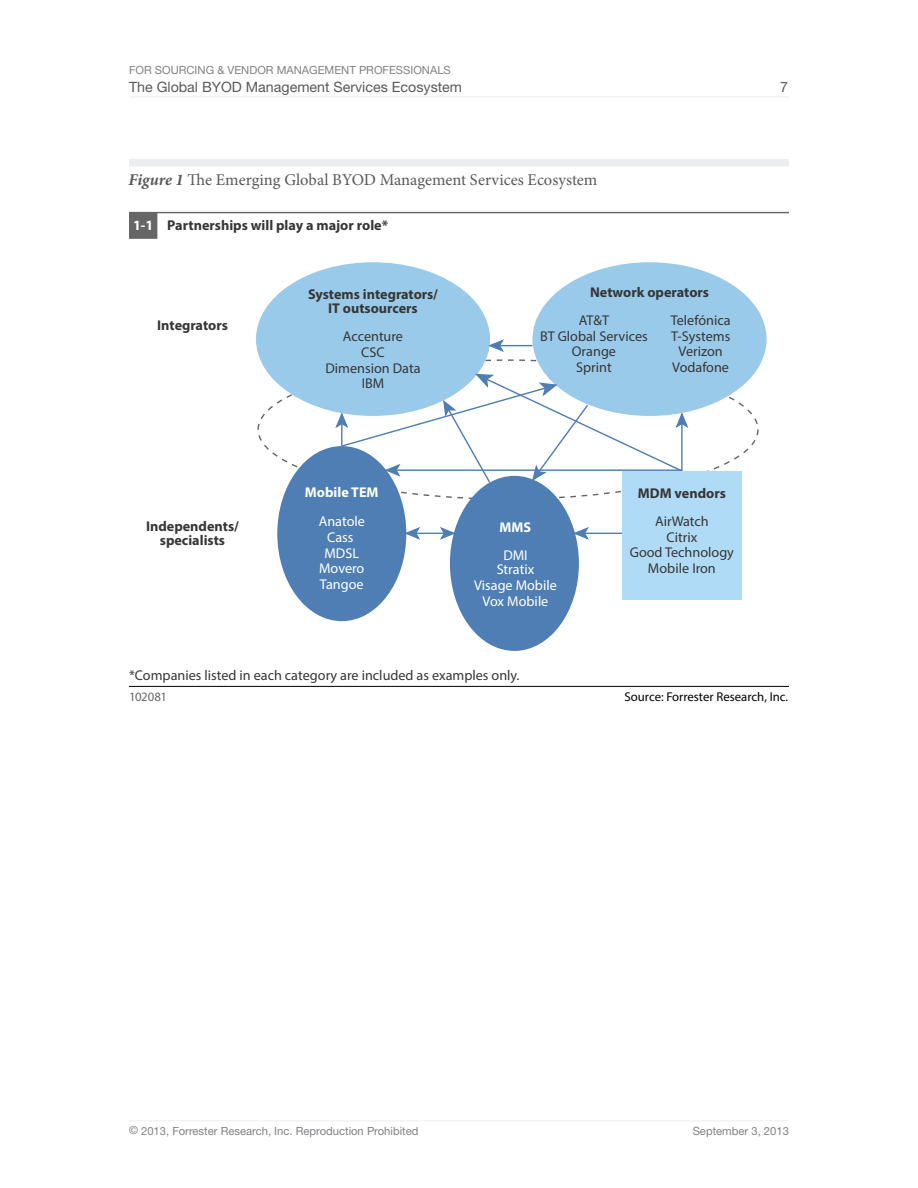
<style>
.page{position:relative;width:918px;height:1188px;background:#fff}
.page>*{position:absolute;margin:0;border:0;box-sizing:border-box;transform-origin:0 0}
.t1{font:16.5px "Minion Pro";color:#59595b}
.t2{font:14.25px/15.6px "Myriad Pro";color:#363636;text-align:center}
.t3{font:700 14.25px/14.2px "Myriad Pro";color:#363636;text-align:center}
.t4{font:14.25px/15.6px "Myriad Pro";color:#fff;text-align:center}
.t5{font:14.25px "Helvetica Neue LT Std";color:#59595b}
.t6{font:700 14.25px "Myriad Pro";color:#fff}
.t7{font:12.75px "Myriad Pro";color:#000}
.t8{font:12.75px "Myriad Pro";letter-spacing:-.02em;color:#666}
.t9{font:11.25px "Helvetica Neue LT Std";color:#808184}
.s1{font-weight:700;font-style:italic}
.s2{color:#fff}
</style>
<div class="page">
<hr style="left:129px;top:97px;width:660px;height:1px;background:#ecedee">
<hr style="left:129px;top:1120px;width:660px;height:1px;background:#ecedee">
<div style="left:129px;top:159px;width:660px;height:7px;background:#ecedee"></div>
<hr style="left:129px;top:686px;width:660px;height:1px;background:#000">
<div style="left:450px;top:476px;width:129px;height:175px;background:#4e7eb3;border-radius:50%"></div>
<hr style="left:584px;top:533px;width:38px;height:1px;background:#4e7eb3">
<svg style="left:573px;top:527px;width:18px;height:14px"></svg>
<hr style="left:415px;top:533px;width:30px;height:1px;background:#4e7eb3">
<svg style="left:438px;top:526px;width:18px;height:15px"></svg>
<svg style="left:406px;top:527px;width:16px;height:14px"></svg>
<div style="left:256px;top:262px;width:234px;height:154px;background:#9acaea;border-radius:50%"></div>
<div style="left:533px;top:262px;width:234px;height:154px;background:#9acaea;border-radius:50%"></div>
<hr style="left:499px;top:345px;width:34px;height:1px;background:#4e7eb3">
<svg style="left:488px;top:339px;width:18px;height:14px"></svg>
<svg style="left:334px;top:373px;width:356px;height:111px"></svg>
<svg style="left:129px;top:212px;width:660px;height:27px"></svg>
<div style="left:277px;top:446px;width:129px;height:175px;background:#4e7eb3;border-radius:50%"></div>
<div style="left:622px;top:471px;width:120px;height:129px;background:#b0dbf6"></div>
<p class="t9" style="left:129px;top:63px;width:322px">For Sourcing &amp; Vendor Managem ent Professionals</p>
<p class="t5" style="left:129px;top:78px;width:335px">The Global BYOD Management Services Ecosystem</p>
<p class="t5" style="left:780px;top:78px;width:9px">7</p>
<p class="t1" style="left:129px;top:168px;width:470px"><span class="s1">Figure 1</span> The Emerging Global BYOD Management Services Ecosystem</p>
<p class="t3" style="left:133px;top:217px;width:257px"><span class="s2">1-1</span> Partnerships will play a major role*</p>
<p class="t3" style="left:157px;top:318px;width:72px">Integrators</p>
<p class="t3" style="left:146px;top:518px;width:94px">Independents/ specialists</p>
<p class="t3" style="left:308px;top:286px;width:131px">Systems integrators/</p>
<p class="t3" style="left:590px;top:285px;width:120px">Network operators</p>
<p class="t3" style="left:328px;top:301px;width:91px">IT outsourcers</p>
<p class="t2" style="left:326px;top:329px;width:97px">Accenture<br>CSC<br>Dimension Data<br>IBM</p>
<p class="t2" style="left:671px;top:312px;width:61px">Telefónica<br>T-Systems<br>Verizon<br>Vodafone</p>
<p class="t2" style="left:540px;top:312px;width:109px">AT&amp;T<br>BT Global Services<br>Orange<br>Sprint</p>
<p class="t6" style="left:305px;top:483px;width:75px">Mobile TEM</p>
<p class="t4" style="left:319px;top:514px;width:48px">Anatole<br>Cass<br>MDSL<br>Movero<br>Tangoe</p>
<p class="t6" style="left:500px;top:518px;width:33px">MMS</p>
<p class="t4" style="left:497px;top:548px;width:39px;line-height:14.2px">DMI<br>Stratix</p>
<p class="t4" style="left:474px;top:577px;width:84px">Visage Mobile<br>Vox Mobile</p>
<p class="t3" style="left:638px;top:485px;width:90px">MDM vendors</p>
<p class="t2" style="left:630px;top:513px;width:106px">AirWatch<br>Citrix<br>Good Technology<br>Mobile Iron</p>
<p class="t2" style="left:129px;top:667px;width:392px">*Companies listed in each category are included as examples only.</p>
<p class="t8" style="left:129px;top:689px;width:40px">102081</p>
<p class="t7" style="left:625px;top:689px;width:165px">Source: Forrester Research, Inc.</p>
<p class="t9" style="left:129px;top:1124px;width:291px">© 2013, Forrester Research, Inc. Reproduction Prohibited</p>
<p class="t9" style="left:693px;top:1124px;width:98px">September 3, 2013</p>
</div>
